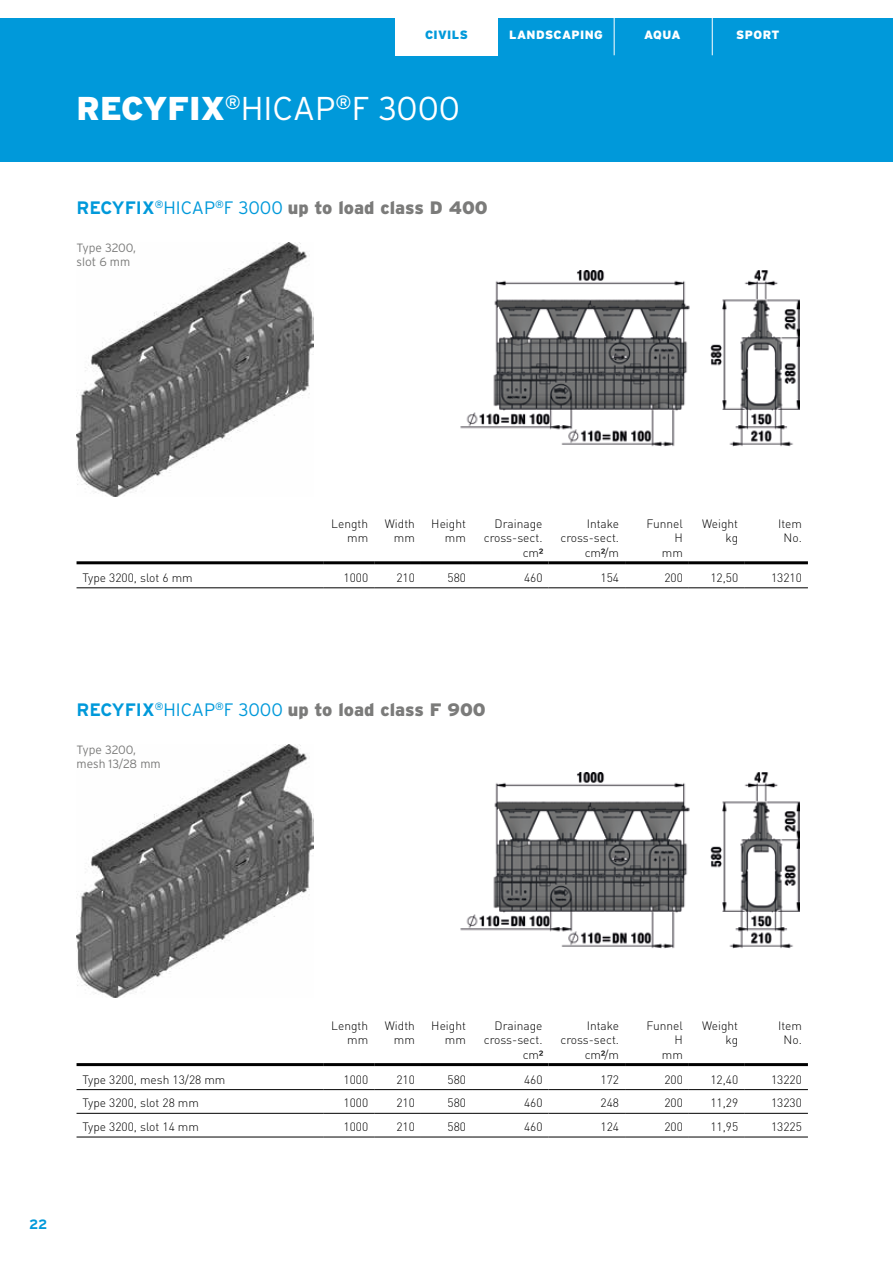
<style>
.page{position:relative;width:893px;height:1263px;background:#fff}
.page>*{position:absolute;margin:0;border:0;box-sizing:border-box;transform-origin:0 0}
.t1{font:300 33px "Interstate";color:#fff}
.t2{font:900 18px "Interstate";color:#7b7b7a}
.t3{font:700 13.5px "Interstate";color:#0099da}
.t4{font:12px/14.4px "DIN Light CE";color:#000;text-align:right}
.t5{font:300 12px/14.4px "Interstate";color:#7b7b7a}
.t6{font:900 12px "Interstate";letter-spacing:.03em;color:#fff}
.t7{font:900 12px "Interstate";letter-spacing:.03em;color:#0099da}
.s1{font-weight:900}
.s2{font-weight:700;color:#0099da}
.s3{font-weight:300;color:#0099da}
</style>
<div class="page">
<div style="left:0;top:0;width:893px;height:162px;background:#0099da"></div>
<div style="left:395px;top:0;width:102px;height:55px;background:#fff"></div>
<div style="left:0;top:0;width:893px;height:17px;background:#fff"></div>
<hr style="left:712px;top:0;width:1px;height:55px;background:#fff">
<hr style="left:614px;top:0;width:1px;height:55px;background:#fff">
<img style="left:77px;top:242px;width:237px;height:254px">
<img style="left:460px;top:270px;width:339px;height:177px">
<hr style="left:77px;top:561px;width:246px;height:3px;background:#000">
<hr style="left:323px;top:561px;width:51px;height:3px;background:#000">
<hr style="left:374px;top:561px;width:47px;height:3px;background:#000">
<hr style="left:421px;top:561px;width:51px;height:3px;background:#000">
<hr style="left:472px;top:561px;width:77px;height:3px;background:#000">
<hr style="left:549px;top:561px;width:76px;height:3px;background:#000">
<hr style="left:625px;top:561px;width:64px;height:3px;background:#000">
<hr style="left:689px;top:561px;width:55px;height:3px;background:#000">
<hr style="left:744px;top:561px;width:64px;height:3px;background:#000">
<hr style="left:77px;top:587px;width:246px;height:1px;background:#000">
<hr style="left:323px;top:587px;width:51px;height:1px;background:#000">
<hr style="left:374px;top:587px;width:47px;height:1px;background:#000">
<hr style="left:421px;top:587px;width:51px;height:1px;background:#000">
<hr style="left:472px;top:587px;width:77px;height:1px;background:#000">
<hr style="left:549px;top:587px;width:76px;height:1px;background:#000">
<hr style="left:625px;top:587px;width:64px;height:1px;background:#000">
<hr style="left:689px;top:587px;width:55px;height:1px;background:#000">
<hr style="left:744px;top:587px;width:64px;height:1px;background:#000">
<img style="left:77px;top:744px;width:237px;height:254px">
<img style="left:460px;top:772px;width:339px;height:177px">
<hr style="left:77px;top:1063px;width:246px;height:3px;background:#000">
<hr style="left:323px;top:1063px;width:51px;height:3px;background:#000">
<hr style="left:374px;top:1063px;width:47px;height:3px;background:#000">
<hr style="left:421px;top:1063px;width:51px;height:3px;background:#000">
<hr style="left:472px;top:1063px;width:77px;height:3px;background:#000">
<hr style="left:549px;top:1063px;width:76px;height:3px;background:#000">
<hr style="left:625px;top:1063px;width:64px;height:3px;background:#000">
<hr style="left:689px;top:1063px;width:55px;height:3px;background:#000">
<hr style="left:744px;top:1063px;width:64px;height:3px;background:#000">
<hr style="left:77px;top:1089px;width:246px;height:1px;background:#000">
<hr style="left:323px;top:1089px;width:51px;height:1px;background:#000">
<hr style="left:374px;top:1089px;width:47px;height:1px;background:#000">
<hr style="left:421px;top:1089px;width:51px;height:1px;background:#000">
<hr style="left:472px;top:1089px;width:77px;height:1px;background:#000">
<hr style="left:549px;top:1089px;width:76px;height:1px;background:#000">
<hr style="left:625px;top:1089px;width:64px;height:1px;background:#000">
<hr style="left:689px;top:1089px;width:55px;height:1px;background:#000">
<hr style="left:744px;top:1089px;width:64px;height:1px;background:#000">
<hr style="left:77px;top:1113px;width:246px;height:1px;background:#000">
<hr style="left:77px;top:1137px;width:246px;height:1px;background:#000">
<hr style="left:323px;top:1113px;width:51px;height:1px;background:#000">
<hr style="left:323px;top:1137px;width:51px;height:1px;background:#000">
<hr style="left:374px;top:1113px;width:47px;height:1px;background:#000">
<hr style="left:374px;top:1137px;width:47px;height:1px;background:#000">
<hr style="left:421px;top:1113px;width:51px;height:1px;background:#000">
<hr style="left:421px;top:1137px;width:51px;height:1px;background:#000">
<hr style="left:472px;top:1113px;width:77px;height:1px;background:#000">
<hr style="left:472px;top:1137px;width:77px;height:1px;background:#000">
<hr style="left:549px;top:1113px;width:76px;height:1px;background:#000">
<hr style="left:549px;top:1137px;width:76px;height:1px;background:#000">
<hr style="left:625px;top:1113px;width:64px;height:1px;background:#000">
<hr style="left:625px;top:1137px;width:64px;height:1px;background:#000">
<hr style="left:689px;top:1113px;width:55px;height:1px;background:#000">
<hr style="left:689px;top:1137px;width:55px;height:1px;background:#000">
<hr style="left:744px;top:1113px;width:64px;height:1px;background:#000">
<hr style="left:744px;top:1137px;width:64px;height:1px;background:#000">
<p class="t7" style="left:425px;top:28px;width:44px">CIVILS</p>
<p class="t6" style="left:509px;top:28px;width:95px">LANDSCAPING</p>
<p class="t6" style="left:644px;top:28px;width:38px">AQUA</p>
<p class="t6" style="left:736px;top:28px;width:45px">SPORT</p>
<h1 class="t1" style="left:77px;top:90px;width:385px"><span class="s1">RECYFIX</span><sup>®</sup>HICAP<sup>®</sup>F 3000</h1>
<h2 class="t2" style="left:77px;top:198px;width:413px"><span class="s2">RECYFIX</span><sup>®</sup><span class="s3">HICAP</span><sup>®</sup><span class="s3">F 3000</span> up to load class D 400</h2>
<p class="t5" style="left:77px;top:241px;width:61px">Type 3200, slot 6 mm</p>
<p class="t4" style="left:331px;top:516px;width:38px">Length mm</p>
<p class="t4" style="left:385px;top:516px;width:32px">Width mm</p>
<p class="t4" style="left:431px;top:516px;width:36px">Height mm</p>
<p class="t4" style="left:484px;top:516px;width:60px">Drainage cross-sect. cm²</p>
<p class="t4" style="left:560px;top:516px;width:60px">Intake cross-sect. cm²/m</p>
<p class="t4" style="left:646px;top:516px;width:38px">Funnel<br>H<br>mm</p>
<p class="t4" style="left:702px;top:516px;width:37px">Weight kg</p>
<p class="t4" style="left:778px;top:516px;width:25px;text-align:center">Item<br>No.</p>
<p class="t4" style="left:83px;top:570px;width:112px">Type 3200, slot 6 mm</p>
<p class="t4" style="left:344px;top:570px;width:26px">1000</p>
<p class="t4" style="left:396px;top:570px;width:20px">210</p>
<p class="t4" style="left:447px;top:570px;width:20px">580</p>
<p class="t4" style="left:524px;top:570px;width:20px">460</p>
<p class="t4" style="left:601px;top:570px;width:20px">154</p>
<p class="t4" style="left:664px;top:570px;width:20px">200</p>
<p class="t4" style="left:710px;top:570px;width:29px">12,50</p>
<p class="t4" style="left:771px;top:570px;width:32px">13210</p>
<h2 class="t2" style="left:77px;top:699px;width:411px"><span class="s2">RECYFIX</span><sup>®</sup><span class="s3">HICAP</span><sup>®</sup><span class="s3">F 3000</span> up to load class F 900</h2>
<p class="t5" style="left:77px;top:742px;width:86px">Type 3200, mesh 13/28 mm</p>
<p class="t3" style="left:29px;top:1217px;width:20px">22</p>
<p class="t4" style="left:331px;top:1018px;width:38px">Length mm</p>
<p class="t4" style="left:385px;top:1018px;width:32px">Width mm</p>
<p class="t4" style="left:431px;top:1018px;width:36px">Height mm</p>
<p class="t4" style="left:484px;top:1018px;width:60px">Drainage cross-sect. cm²</p>
<p class="t4" style="left:560px;top:1018px;width:60px">Intake cross-sect. cm²/m</p>
<p class="t4" style="left:646px;top:1018px;width:38px">Funnel<br>H<br>mm</p>
<p class="t4" style="left:702px;top:1018px;width:37px">Weight kg</p>
<p class="t4" style="left:778px;top:1018px;width:25px;text-align:center">Item<br>No.</p>
<p class="t4" style="left:83px;top:1072px;width:144px">Type 3200, mesh 13/28 mm</p>
<p class="t4" style="left:344px;top:1072px;width:26px">1000</p>
<p class="t4" style="left:396px;top:1072px;width:20px">210</p>
<p class="t4" style="left:447px;top:1072px;width:20px">580</p>
<p class="t4" style="left:524px;top:1072px;width:20px">460</p>
<p class="t4" style="left:601px;top:1072px;width:20px">172</p>
<p class="t4" style="left:664px;top:1072px;width:20px">200</p>
<p class="t4" style="left:710px;top:1072px;width:29px">12,40</p>
<p class="t4" style="left:771px;top:1072px;width:32px">13220</p>
<p class="t4" style="left:83px;top:1096px;width:118px">Type 3200, slot 28 mm</p>
<p class="t4" style="left:344px;top:1096px;width:26px">1000</p>
<p class="t4" style="left:396px;top:1096px;width:20px">210</p>
<p class="t4" style="left:447px;top:1096px;width:20px">580</p>
<p class="t4" style="left:524px;top:1096px;width:20px">460</p>
<p class="t4" style="left:601px;top:1096px;width:20px">248</p>
<p class="t4" style="left:664px;top:1096px;width:20px">200</p>
<p class="t4" style="left:710px;top:1096px;width:29px">11,29</p>
<p class="t4" style="left:771px;top:1096px;width:32px">13230</p>
<p class="t4" style="left:83px;top:1119px;width:118px">Type 3200, slot 14 mm</p>
<p class="t4" style="left:344px;top:1119px;width:26px">1000</p>
<p class="t4" style="left:396px;top:1119px;width:20px">210</p>
<p class="t4" style="left:447px;top:1119px;width:20px">580</p>
<p class="t4" style="left:524px;top:1119px;width:20px">460</p>
<p class="t4" style="left:601px;top:1119px;width:20px">124</p>
<p class="t4" style="left:664px;top:1119px;width:20px">200</p>
<p class="t4" style="left:710px;top:1119px;width:29px">11,95</p>
<p class="t4" style="left:771px;top:1119px;width:32px">13225</p>
</div>
